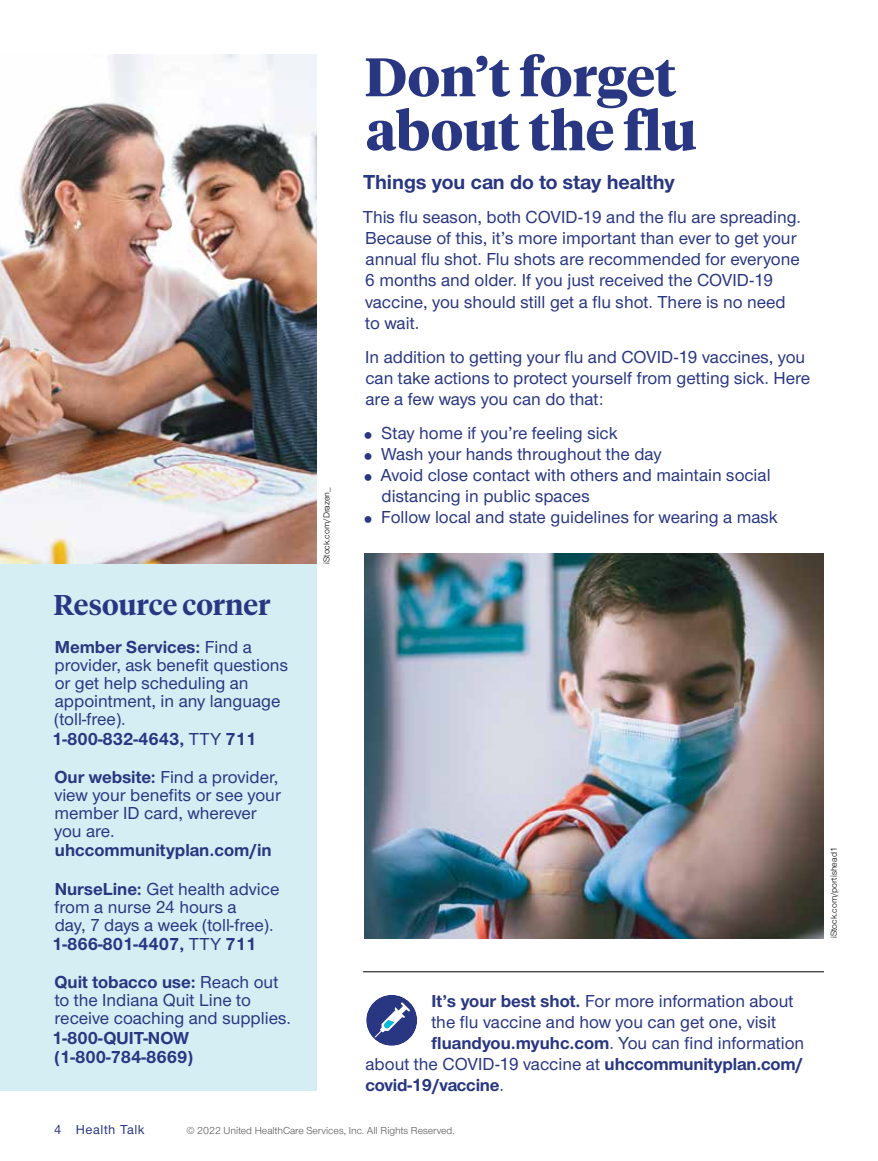
<style>
.page{position:relative;width:878px;height:1161px;background:#fff}
.page>*{position:absolute;margin:0;border:0;box-sizing:border-box;transform-origin:0 0}
.t1{font:700 54px/54px "UHC Serif Headline";color:#293682}
.t2{font:600 28.5px "UHC Serif Headline";color:#293682}
.t3{font:700 21px "UHC Sans";color:#293682}
.t4{font:500 18px/21px "UHC Sans";color:#293682}
.t5{font:700 18px/38.2px "UHC Sans";color:#293682}
.t6{font:500 13.5px "UHC Sans";letter-spacing:.04em;color:#293682}
.t7{font:10.5px "UHC Sans";color:#58595b}
.t8{font:9px "UHC Sans";color:#000}
.s1{font-weight:700}
.s2{font-weight:500}
</style>
<div class="page">
<div style="left:0;top:54px;width:316px;height:1037px;background:#d5eef4"></div>
<img style="left:0;top:54px;width:316px;height:510px">
<div style="left:366px;top:995px;width:51px;height:51px;background:#293682;border-radius:50%"></div>
<svg style="left:374px;top:1002px;width:36px;height:35px"></svg>
<hr style="left:363px;top:972px;width:461px;height:1px;background:#000">
<img style="left:364px;top:554px;width:460px;height:385px">
<h2 class="t2" style="left:54px;top:585px;width:218px">Resource corner</h2>
<p class="t4" style="left:52px;top:637px;width:237px;line-height:18.3px"><span class="s1">Member Services:</span> Find a provider, ask benefit questions or get help scheduling an appointment, in any language (toll-free).<br><span class="s1">1-800-832-4643,</span> TTY <span class="s1">711</span></p>
<p class="t4" style="left:54px;top:767px;width:228px;line-height:18px"><span class="s1">Our website:</span> Find a provider, view your benefits or see your member ID card, wherever you are.</p>
<p class="t5" style="left:55px;top:831px;width:226px">uhccommunityplan.com/in<br>NurseLine: <span class="s2">Get health advice</span></p>
<p class="t4" style="left:52px;top:897px;width:223px;line-height:18.8px">from a nurse 24 hours a<br>day, 7 days a week (toll-free).<br><span class="s1">1-866-801-4407,</span> TTY <span class="s1">711</span></p>
<p class="t4" style="left:54px;top:973px;width:238px;line-height:18px"><span class="s1">Quit tobacco use:</span> Reach out to the Indiana Quit Line to receive coaching and supplies.</p>
<p class="t5" style="left:52px;top:1028px;width:142px;line-height:19.5px">1-800-QUIT-NOW (1-800-784-8669)</p>
<p class="t8" style="left:320px;top:564px;width:78px;rotate:-90deg">iStock.com/Drazen_</p>
<h1 class="t1" style="left:364px;top:48px;width:334px">Don’t forget about the flu</h1>
<p class="t3" style="left:363px;top:168px;width:313px">Things you can do to stay healthy</p>
<p class="t4" style="left:363px;top:206px;width:439px">This flu season, both COVID-19 and the flu are spreading.<br>Because of this, it’s more important than ever to get your annual flu shot. Flu shots are recommended for everyone 6 months and older. If you just received the COVID-19 vaccine, you should still get a flu shot. There is no need to wait.</p>
<p class="t4" style="left:365px;top:346px;width:446px">In addition to getting your flu and COVID-19 vaccines, you can take actions to protect yourself from getting sick. Here are a few ways you can do that:</p>
<p class="t4" style="left:380px;top:422px;width:399px">Stay home if you’re feeling sick<br>Wash your hands throughout the day<br>Avoid close contact with others and maintain social distancing in public spaces<br>Follow local and state guidelines for wearing a mask</p>
<p class="t4" style="left:431px;top:990px;width:363px"><span class="s1">It’s your best shot.</span> For more information about</p>
<p class="t4" style="left:431px;top:1011px;width:346px">the flu vaccine and how you can get one, visit</p>
<p class="t4" style="left:431px;top:1032px;width:374px"><span class="s1">fluandyou.myuhc.com</span>. You can find information</p>
<p class="t4" style="left:365px;top:1053px;width:439px">about the COVID-19 vaccine at <span class="s1">uhccommunityplan.com/</span></p>
<p class="t5" style="left:365px;top:1065px;width:140px">covid-19/vaccine<span class="s2">.</span></p>
<p class="t6" style="left:54px;top:1120px;width:92px">4 Health Talk</p>
<p class="t7" style="left:186px;top:1124px;width:270px">© 2022 United HealthCare Services, Inc. All Rights Reserved.</p>
<p class="t8" style="left:827px;top:938px;width:92px;rotate:-90deg">iStock.com/portishead1</p>
</div>
